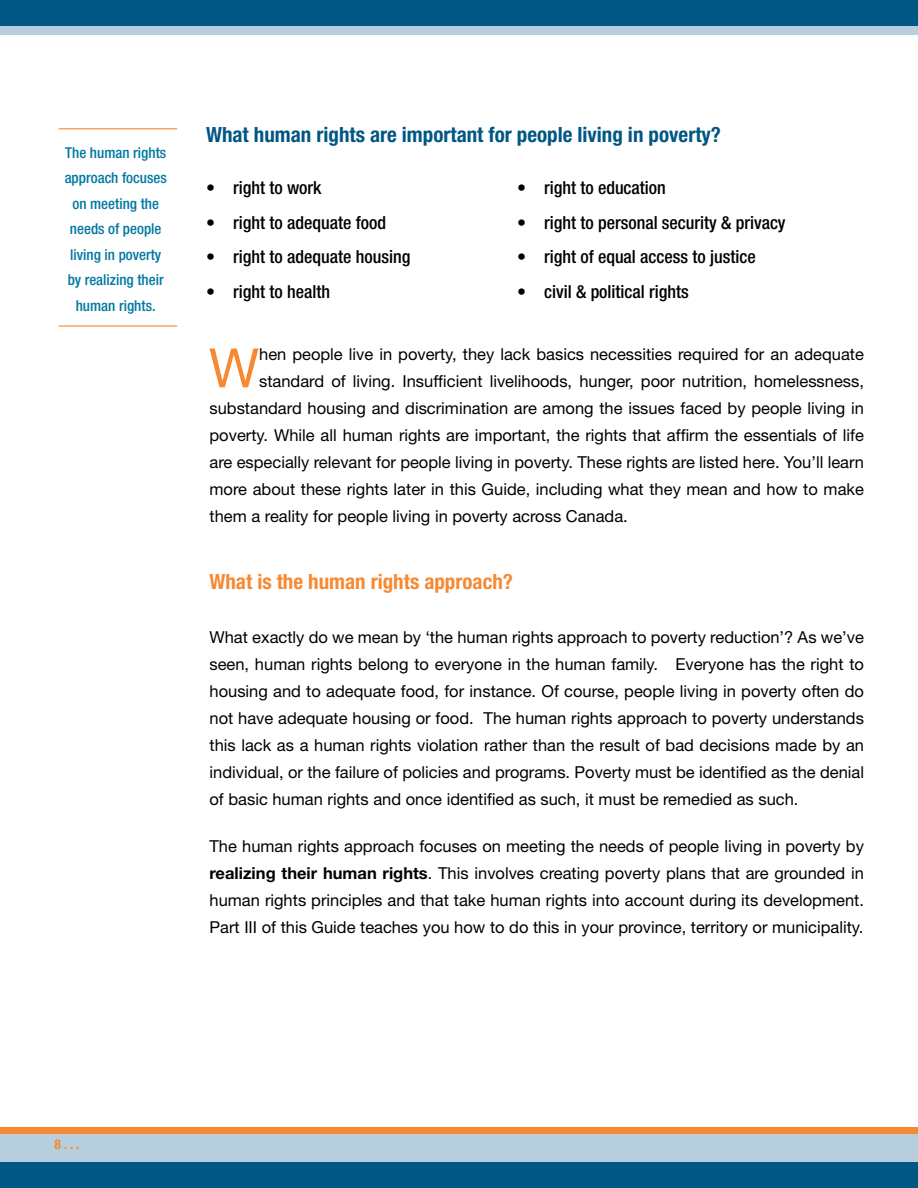
<style>
.page{position:relative;width:918px;height:1188px;background:#fff}
.page>*{position:absolute;margin:0;border:0;box-sizing:border-box;transform-origin:0 0}
.t1{font:54.3px "Helvetica Neue";color:#f68932}
.t2{font:700 condensed 21px "Helvetica Neue";color:#005783}
.t3{font:700 condensed 21px "Helvetica Neue";color:#f68932}
.t4{font:500 condensed 18px "Helvetica Neue";color:#000}
.t5{font:16.5px/27px "Helvetica Neue";color:#000;text-align:justify}
.t6{font:500 condensed 15px/25.5px "Helvetica Neue";color:#0077a2;text-align:center}
.t7{font:700 condensed 13.5px "Helvetica Neue";color:#f68932}
.s1{font-weight:700}
</style>
<div class="page">
<hr style="left:58px;top:128px;width:119px;height:1px;background:#f68932">
<hr style="left:58px;top:325px;width:119px;height:2px;background:#f68932">
<div style="left:0;top:1127px;width:918px;height:29px;background:#f68932"></div>
<div style="left:0;top:1134px;width:918px;height:30px;background:#b7cedf"></div>
<div style="left:0;top:5px;width:918px;height:30px;background:#b7cedf"></div>
<div style="left:0;top:1162px;width:918px;height:26px;background:#005783"></div>
<div style="left:0;top:0;width:918px;height:26px;background:#005783"></div>
<p class="t6" style="left:65px;top:140px;width:104px">The human rights approach focuses on meeting the needs of people living in poverty by realizing their human rights.</p>
<p class="t2" style="left:206px;top:121px;width:516px">What human rights are important for people living in poverty?</p>
<p class="t4" style="left:206px;top:177px;width:117px">• right to work</p>
<p class="t4" style="left:206px;top:212px;width:181px">• right to adequate food</p>
<p class="t4" style="left:206px;top:246px;width:206px">• right to adequate housing</p>
<p class="t4" style="left:206px;top:281px;width:125px">• right to health</p>
<p class="t4" style="left:517px;top:177px;width:150px">• right to education</p>
<p class="t4" style="left:517px;top:212px;width:270px">• right to personal security &amp; privacy</p>
<p class="t4" style="left:517px;top:246px;width:240px">• right of equal access to justice</p>
<p class="t4" style="left:517px;top:281px;width:173px">• civil &amp; political rights</p>
<h1 class="t1" style="left:209px;top:336px;width:52px">W</h1>
<p class="t5" style="left:259px;top:341px;width:606px">hen people live in poverty, they lack basics necessities required for an adequate</p>
<p class="t5" style="left:259px;top:368px;width:606px">standard of living. Insufficient livelihoods, hunger, poor nutrition, homelessness,</p>
<p class="t5" style="left:210px;top:395px;width:656px">substandard housing and discrimination are among the issues faced by people living in</p>
<p class="t5" style="left:210px;top:422px;width:656px">poverty. While all human rights are important, the rights that affirm the essentials of life</p>
<p class="t5" style="left:210px;top:449px;width:656px">are especially relevant for people living in poverty. These rights are listed here. You’ll learn</p>
<p class="t5" style="left:210px;top:476px;width:656px">more about these rights later in this Guide, including what they mean and how to make</p>
<p class="t5" style="left:210px;top:503px;width:420px">them a reality for people living in poverty across Canada.</p>
<p class="t3" style="left:210px;top:569px;width:305px">What is the human rights approach?</p>
<p class="t5" style="left:210px;top:624px;width:656px">What exactly do we mean by ‘the human rights approach to poverty reduction’? As we’ve seen, human rights belong to everyone in the human family. Everyone has the right to housing and to adequate food, for instance. Of course, people living in poverty often do not have adequate housing or food. The human rights approach to poverty understands this lack as a human rights violation rather than the result of bad decisions made by an individual, or the failure of policies and programs. Poverty must be identified as the denial of basic human rights and once identified as such, it must be remedied as such.</p>
<p class="t5" style="left:210px;top:833px;width:656px">The human rights approach focuses on meeting the needs of people living in poverty by <span class="s1">realizing their human rights</span>. This involves creating poverty plans that are grounded in human rights principles and that take human rights into account during its development.<br>Part III of this Guide teaches you how to do this in your province, territory or municipality.</p>
<p class="t7" style="left:55px;top:1136px;width:26px">8 . . .</p>
</div>
